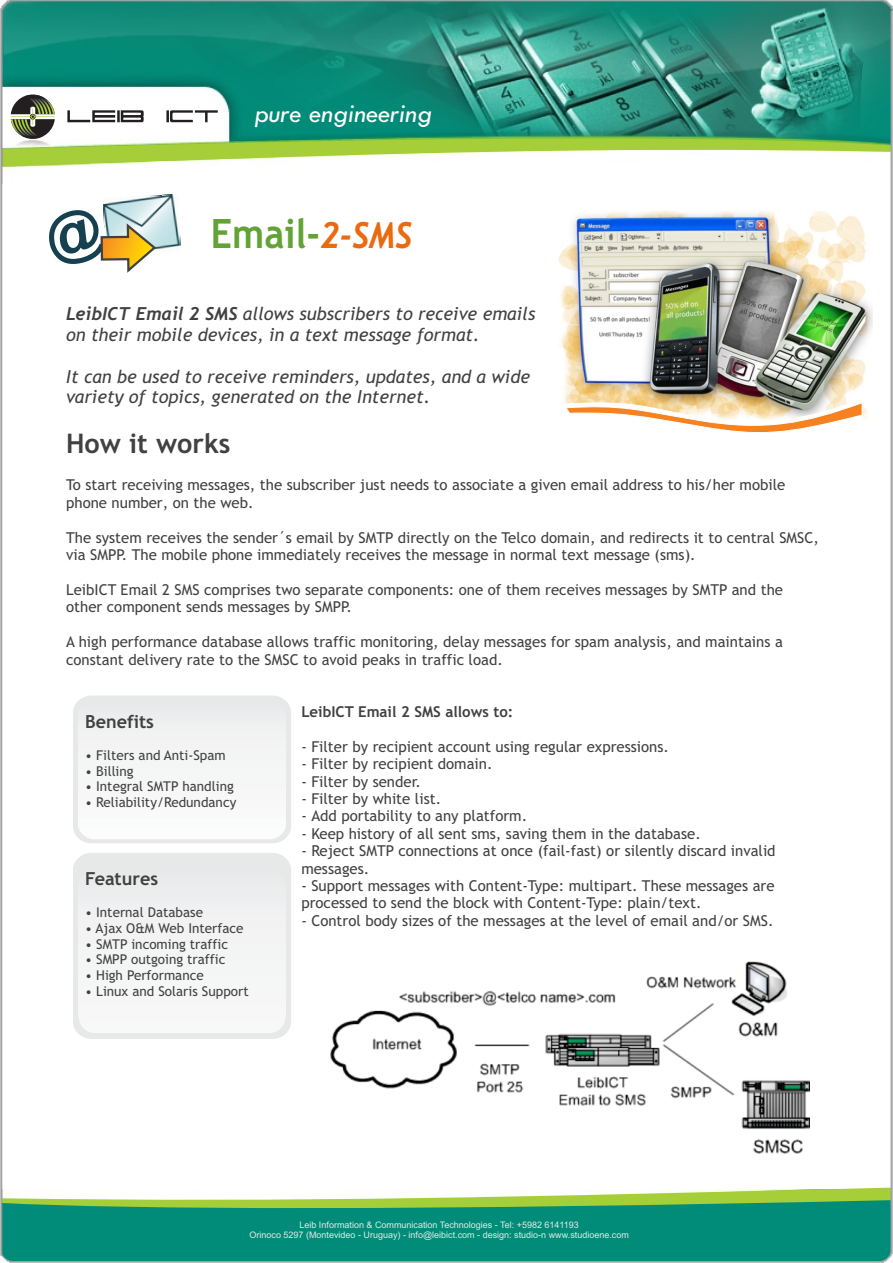
<style>
.page{position:relative;width:893px;height:1263px;background:#fff}
.page>*{position:absolute;margin:0;border:0;box-sizing:border-box;transform-origin:0 0}
.t1{font:700 40.5px "Trebuchet MS";color:#63a336;scale:.93 1}
.t2{font:italic 27px "Tw Cen";color:#fff}
.t3{font:700 27px "Trebuchet MS";color:#414142}
.t4{font:italic 18px/20.9px "Trebuchet MS";color:#414142}
.t5{font:700 18px "Trebuchet MS";color:#414142}
.t6{font:15px/17.4px "Trebuchet MS";color:#414142}
.t7{font:700 15px "Trebuchet MS";color:#414142}
.t8{font:13.5px "Trebuchet MS";color:#414142}
.t9{font:9px/10.1px "Arial";color:#e7e8e8;text-align:center}
.s1{font-family:"Trebuchet";font-style:italic;font-size:36px;color:#eb690f}
.s2{font-family:"Trebuchet";font-weight:700}
</style>
<div class="page">
<img style="left:558px;top:210px;width:314px;height:209px">
<img style="left:0;top:0;width:893px;height:183px">
<div style="left:7px;top:92px;width:214px;height:47px;background:#fff;border-radius:7px"></div>
<div style="left:1px;top:1211px;width:890px;height:50px;background:#008c78"></div>
<svg style="left:2px;top:1187px;width:888px;height:24px"></svg>
<hr style="left:891px;top:11px;width:2px;height:1243px;background:#bdbdbd">
<hr style="left:890px;top:11px;width:2px;height:1243px;background:#9c9c9c">
<hr style="left:0;top:11px;width:1px;height:1245px;background:#bdbdbd">
<hr style="left:1px;top:11px;width:1px;height:1245px;background:#9c9c9c">
<svg style="left:3px;top:95px;width:888px;height:72px"></svg>
<svg style="left:558px;top:399px;width:304px;height:34px"></svg>
<div style="left:73px;top:853px;width:218px;height:185px;background:#e7e8e8;border:1px solid #e7e8e8;border-radius:17px"></div>
<div style="left:77px;top:915px;width:210px;height:119px;background:#f4f5f5"></div>
<div style="left:73px;top:696px;width:218px;height:147px;background:#e7e8e8;border:1px solid #e7e8e8;border-radius:17px"></div>
<div style="left:77px;top:699px;width:210px;height:141px;background:#f5f6f6;border-radius:17px"></div>
<div style="left:77px;top:699px;width:210px;height:141px;border:1px solid #e7e8e8;border-radius:17px"></div>
<img style="left:108px;top:195px;width:73px;height:55px">
<img style="left:331px;top:961px;width:479px;height:193px">
<svg style="left:100px;top:203px;width:58px;height:70px"></svg>
<h2 class="t2" style="left:255px;top:104px;width:179px">pure engineering</h2>
<h1 class="t1" style="left:211px;top:219px;width:218px">Email-<span class="s1">2-SMS</span></h1>
<p class="t4" style="left:66px;top:305px;width:471px"><span class="s2">LeibICT Email 2 SMS</span> allows subscribers to receive emails on their mobile devices, in a text message format.</p>
<p class="t4" style="left:66px;top:367px;width:465px">It can be used to receive reminders, updates, and a wide variety of topics, generated on the Internet.</p>
<h2 class="t3" style="left:66px;top:433px;width:166px">How it works</h2>
<p class="t6" style="left:66px;top:478px;width:721px">To start receiving messages, the subscriber just needs to associate a given email address to his/her mobile phone number, on the web.</p>
<p class="t6" style="left:66px;top:530px;width:754px">The system receives the sender´s email by SMTP directly on the Telco domain, and redirects it to central SMSC, via SMPP. The mobile phone immediately receives the message in normal text message (sms).</p>
<p class="t6" style="left:66px;top:582px;width:718px">LeibICT Email 2 SMS comprises two separate components: one of them receives messages by SMTP and the other component sends messages by SMPP.</p>
<p class="t6" style="left:66px;top:634px;width:718px">A high performance database allows traffic monitoring, delay messages for spam analysis, and maintains a constant delivery rate to the SMSC to avoid peaks in traffic load.</p>
<p class="t7" style="left:301px;top:706px;width:214px">LeibICT Email 2 SMS allows to:</p>
<p class="t6" style="left:301px;top:739px;width:369px">- Filter by recipient account using regular expressions.</p>
<p class="t6" style="left:301px;top:756px;width:193px">- Filter by recipient domain.</p>
<p class="t6" style="left:301px;top:774px;width:121px">- Filter by sender.</p>
<p class="t6" style="left:301px;top:791px;width:141px">- Filter by white list.</p>
<p class="t6" style="left:301px;top:809px;width:227px">- Add portability to any platform.</p>
<p class="t6" style="left:301px;top:826px;width:401px">- Keep history of all sent sms, saving them in the database.</p>
<p class="t6" style="left:301px;top:843px;width:476px">- Reject SMTP connections at once (fail-fast) or silently discard invalid messages.</p>
<p class="t6" style="left:301px;top:878px;width:475px">- Support messages with Content-Type: multipart. These messages are processed to send the block with Content-Type: plain/text.</p>
<p class="t6" style="left:301px;top:913px;width:474px">- Control body sizes of the messages at the level of email and/or SMS.</p>
<p class="t5" style="left:85px;top:714px;width:70px">Benefits</p>
<p class="t8" style="left:85px;top:750px;width:142px">• Filters and Anti-Spam</p>
<p class="t8" style="left:85px;top:766px;width:50px">• Billing</p>
<p class="t8" style="left:85px;top:781px;width:150px">• Integral SMTP handling</p>
<p class="t8" style="left:85px;top:797px;width:153px">• Reliability/Redundancy</p>
<p class="t5" style="left:85px;top:872px;width:75px">Features</p>
<p class="t8" style="left:85px;top:907px;width:119px">• Internal Database</p>
<p class="t8" style="left:85px;top:923px;width:160px">• Ajax O&amp;M Web Interface</p>
<p class="t8" style="left:85px;top:939px;width:145px">• SMTP incoming traffic</p>
<p class="t8" style="left:85px;top:954px;width:142px">• SMPP outgoing traffic</p>
<p class="t8" style="left:85px;top:970px;width:120px">• High Performance</p>
<p class="t8" style="left:85px;top:986px;width:165px">• Linux and Solaris Support</p>
<p class="t9" style="left:250px;top:1220px;width:381px">Leib Information &amp; Communication Technologies - Tel: +5982 6141193<br>Orinoco 5297 (Montevideo - Uruguay) - info@leibict.com - design: studio-n www.studioene.com</p>
</div>
